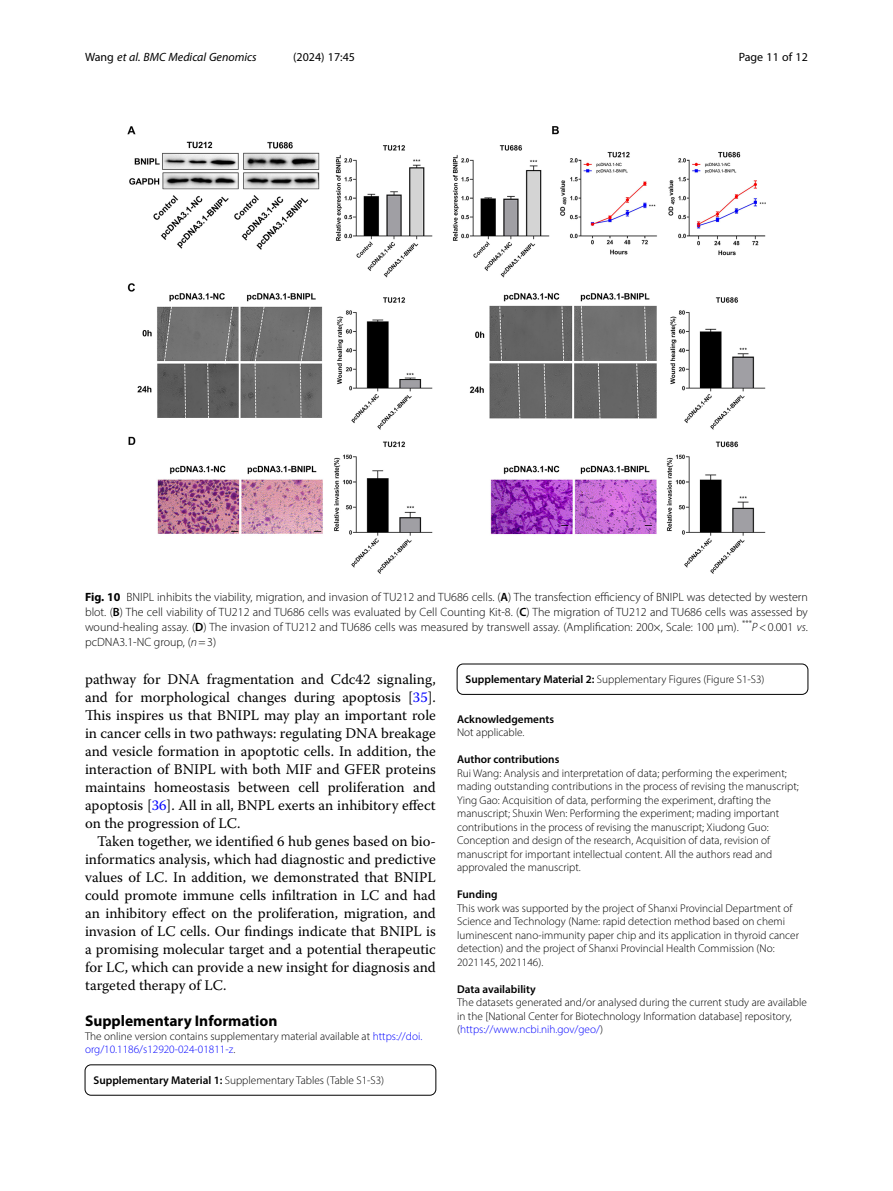
<style>
.page{position:relative;width:893px;height:1191px;background:#fff}
.page>*{position:absolute;margin:0;border:0;box-sizing:border-box;transform-origin:0 0}
.Head_1{font:700 15.45px "Myriad Pro";color:#000}
.Body_Text_Indent{font:14.7px/18px "Warnock Pro";color:#000;text-align:justify}
.Figure_Caption{font:300 12px/15px "Myriad Pro";color:#000;text-align:justify}
.t1{font:italic 12px "Myriad Pro";color:#000}
.t2{font:12px "Myriad Pro";color:#000}
.Author_Contribution{font:300 11.25px/13.5px "Myriad Pro";color:#000}
.Funding{font:300 11.25px/13.5px "Myriad Pro";color:#000}
.Materials_Availabili{font:300 11.25px/13.5px "Myriad Pro";color:#000}
.Additional_File_Info{font:300 11.25px "Myriad Pro";color:#000}
.Article_Note_ESM{font:300 11.25px/13.5px "Myriad Pro";color:#000}
.Endmatter_Heading{font:600 11.25px "Myriad Pro";color:#000}
.Acknowledgements{font:300 11.25px "Myriad Pro";color:#000}
.s1{font-style:normal}
.s2{font-weight:700}
.s3{font-weight:600}
.s4{font-style:italic}
.s5{color:#00f}
</style>
<div class="page">
<div style="left:85px;top:1064px;width:351px;height:31px;border:1px solid #000;border-radius:6px"></div>
<div style="left:457px;top:663px;width:351px;height:32px;border:1px solid #000;border-radius:6px"></div>
<img style="left:127px;top:126px;width:638px;height:447px">
<p class="t1" style="left:85px;top:50px;width:173px"><span class="s1">Wang</span> et al. BMC Medical Genomics</p>
<p class="t2" style="left:293px;top:50px;width:63px">(2024) 17:45</p>
<p class="t2" style="left:739px;top:50px;width:71px">Page 11 of 12</p>
<p class="Figure_Caption" style="left:85px;top:589px;width:724px"><span class="s2">Fig. 10</span> BNIPL inhibits the viability, migration, and invasion of TU212 and TU686 cells. (<span class="s3">A</span>) The transfection efficiency of BNIPL was detected by western blot. (<span class="s3">B</span>) The cell viability of TU212 and TU686 cells was evaluated by Cell Counting Kit-8. (<span class="s3">C</span>) The migration of TU212 and TU686 cells was assessed by wound-healing assay. (<span class="s3">D</span>) The invasion of TU212 and TU686 cells was measured by transwell assay. (Amplification: 200×, Scale: 100 μm). <sup>***</sup><span class="s4">P</span>&lt;0.001 <span class="s4">vs</span>. pcDNA3.1-NC group, (<span class="s4">n</span>=3)</p>
<p class="Body_Text_Indent" style="left:85px;top:670px;width:352px">pathway for DNA fragmentation and Cdc42 signaling, and for morphological changes during apoptosis [<span class="s5">35</span>].<br>This inspires us that BNIPL may play an important role in cancer cells in two pathways: regulating DNA breakage and vesicle formation in apoptotic cells. In addition, the interaction of BNIPL with both MIF and GFER proteins maintains homeostasis between cell proliferation and apoptosis [<span class="s5">36</span>]. All in all, BNPL exerts an inhibitory effect on the progression of LC.</p>
<p class="Body_Text_Indent" style="left:85px;top:832px;width:352px;text-indent:12px">Taken together, we identified 6 hub genes based on bio&shy;informatics analysis, which had diagnostic and predictive values of LC. In addition, we demonstrated that BNIPL could promote immune cells infiltration in LC and had an inhibitory effect on the proliferation, migration, and invasion of LC cells. Our findings indicate that BNIPL is a promising molecular target and a potential therapeutic for LC, which can provide a new insight for diagnosis and targeted therapy of LC.</p>
<p class="Head_1" style="left:85px;top:1011px;width:194px">Supplementary Information</p>
<p class="Article_Note_ESM" style="left:85px;top:1029px;width:339px">The online version contains supplementary material available at <span class="s5">https://doi. org/10.1186/s12920-024-01811-z</span>.</p>
<p class="Additional_File_Info" style="left:94px;top:1073px;width:292px"><span class="s3">Supplementary Material 1:</span> Supplementary Tables (Table S1-S3)</p>
<p class="Additional_File_Info" style="left:466px;top:672px;width:300px"><span class="s3">Supplementary Material 2:</span> Supplementary Figures (Figure S1-S3)</p>
<p class="Endmatter_Heading" style="left:457px;top:712px;width:98px">Acknowledgements</p>
<p class="Acknowledgements" style="left:457px;top:726px;width:69px">Not applicable.</p>
<p class="Endmatter_Heading" style="left:457px;top:752px;width:104px">Author contributions</p>
<p class="Author_Contribution" style="left:457px;top:766px;width:343px">Rui Wang: Analysis and interpretation of data; performing the experiment; mading outstanding contributions in the process of revising the manuscript; Ying Gao: Acquisition of data, performing the experiment, drafting the manuscript; Shuxin Wen: Performing the experiment; mading important contributions in the process of revising the manuscript; Xiudong Guo:<br>Conception and design of the research, Acquisition of data, revision of manuscript for important intellectual content. All the authors read and approvaled the manuscript.</p>
<p class="Endmatter_Heading" style="left:457px;top:887px;width:42px">Funding</p>
<p class="Funding" style="left:457px;top:901px;width:343px">This work was supported by the project of Shanxi Provincial Department of Science and Technology (Name: rapid detection method based on chemi luminescent nano-immunity paper chip and its application in thyroid cancer detection) and the project of Shanxi Provincial Health Commission (No:<br>2021145, 2021146).</p>
<p class="Endmatter_Heading" style="left:457px;top:982px;width:80px">Data availability</p>
<p class="Materials_Availabili" style="left:457px;top:995px;width:351px">The datasets generated and/or analysed during the current study are available in the [National Center for Biotechnology Information database] repository, (<span class="s5">https://www.ncbi.nih.gov/geo/</span>)</p>
</div>
